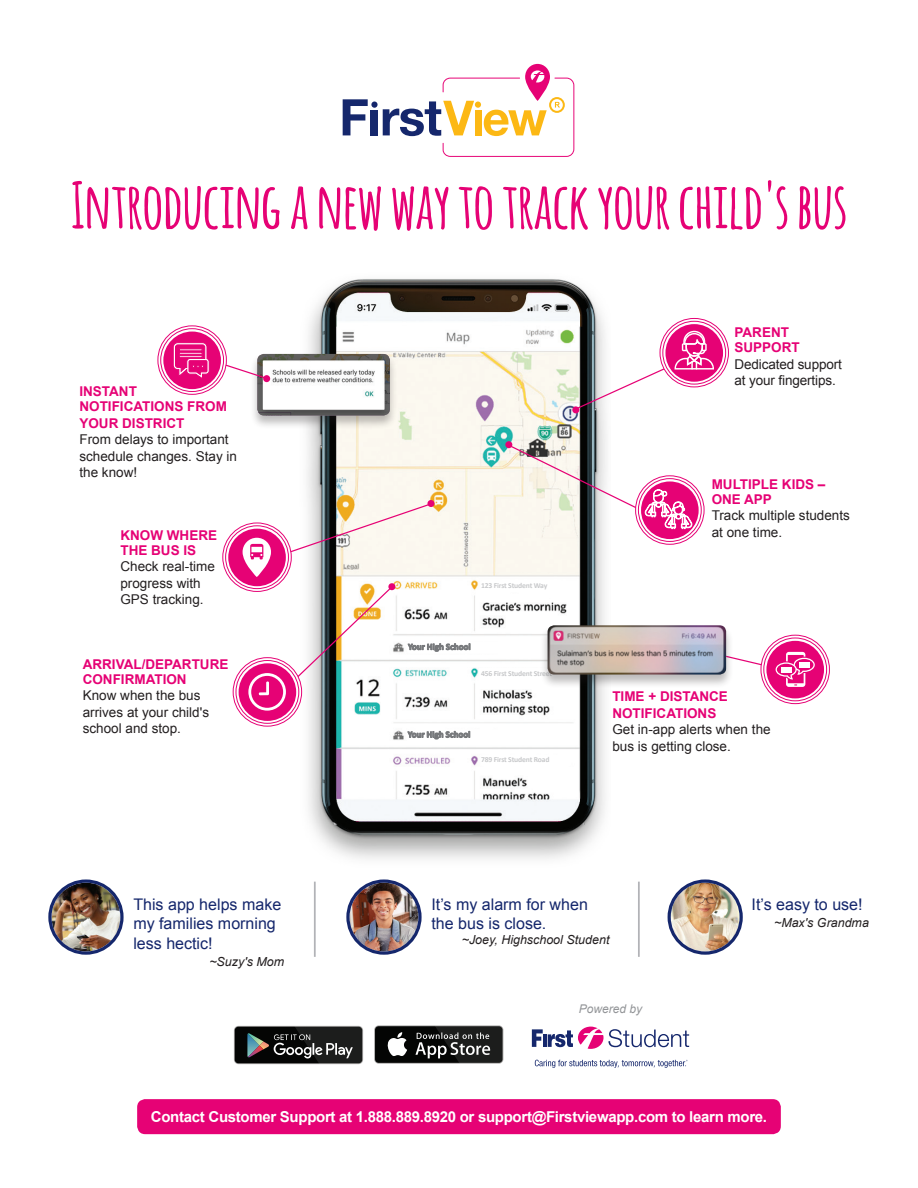
<style>
.page{position:relative;width:918px;height:1188px;background:#fff}
.page>*{position:absolute;margin:0;border:0;box-sizing:border-box;transform-origin:0 0}
.t1{font:700 63px "Amatic";letter-spacing:.01em;color:#e60275}
.t2{font:16.05px/19.4px "Arial";color:#15276c}
.t3{font:700 15px "Arial";letter-spacing:-.02em;color:#fff}
.t4{font:13.5px/16.5px "Arial";color:#231f20}
.t5{font:700 13.5px/15px "Arial";color:#e60275}
.t6{font:italic 12.45px "Arial";color:#231f20}
.t7{font:italic 12px "Arial";color:#939598}
.t8{font:700 7.65px "Calibri";letter-spacing:-.02em;color:#c7c8ca}
</style>
<div class="page">
<img style="left:296px;top:279px;width:311px;height:621px">
<svg style="left:277px;top:500px;width:158px;height:57px"></svg>
<svg style="left:572px;top:406px;width:8px;height:8px"></svg>
<svg style="left:233px;top:658px;width:69px;height:68px"></svg>
<svg style="left:236px;top:660px;width:63px;height:63px"></svg>
<div style="left:239px;top:663px;width:57px;height:58px;background:#e60275;border-radius:50%"></div>
<svg style="left:660px;top:318px;width:68px;height:69px"></svg>
<svg style="left:663px;top:321px;width:63px;height:63px"></svg>
<div style="left:665px;top:324px;width:58px;height:58px;background:#e60275;border-radius:50%"></div>
<svg style="left:636px;top:476px;width:68px;height:68px"></svg>
<svg style="left:638px;top:479px;width:63px;height:62px"></svg>
<div style="left:641px;top:481px;width:58px;height:58px;background:#e60275;border-radius:50%"></div>
<svg style="left:223px;top:523px;width:68px;height:68px"></svg>
<svg style="left:226px;top:526px;width:62px;height:63px"></svg>
<div style="left:225px;top:525px;width:64px;height:64px;border:1px solid #e60275;border-radius:50%"></div>
<div style="left:228px;top:529px;width:58px;height:57px;background:#e60275;border-radius:50%"></div>
<svg style="left:50px;top:881px;width:72px;height:72px"></svg>
<img style="left:52px;top:883px;width:68px;height:68px;border-radius:34px">
<div style="left:48px;top:879px;width:76px;height:76px;border:3px solid #15276c;border-radius:50%"></div>
<svg style="left:669px;top:881px;width:72px;height:72px"></svg>
<img style="left:671px;top:883px;width:69px;height:68px;border-radius:34px">
<div style="left:668px;top:879px;width:75px;height:76px;border:3px solid #15276c;border-radius:50%"></div>
<svg style="left:348px;top:881px;width:72px;height:72px"></svg>
<img style="left:350px;top:883px;width:68px;height:68px;border-radius:34px">
<div style="left:346px;top:879px;width:76px;height:76px;border:3px solid #15276c;border-radius:50%"></div>
<hr style="left:314px;top:882px;width:2px;height:75px;background:#b2b3b7">
<hr style="left:638px;top:882px;width:2px;height:75px;background:#b2b3b7">
<svg style="left:532px;top:1027px;width:157px;height:22px"></svg>
<svg style="left:535px;top:1060px;width:153px;height:8px"></svg>
<div style="left:235px;top:1027px;width:127px;height:36px;background:#040504;border-radius:4px"></div>
<svg style="left:247px;top:1026px;width:116px;height:38px"></svg>
<svg style="left:374px;top:1025px;width:129px;height:39px"></svg>
<div style="left:375px;top:1026px;width:128px;height:37px;background:#040504;border-radius:4px"></div>
<svg style="left:387px;top:1032px;width:20px;height:24px"></svg>
<svg style="left:415px;top:1025px;width:88px;height:39px"></svg>
<div style="left:249px;top:353px;width:148px;height:77px;background:#231f20;opacity:.3"></div>
<img style="left:257px;top:354px;width:133px;height:62px">
<svg style="left:158px;top:326px;width:68px;height:68px"></svg>
<svg style="left:161px;top:329px;width:63px;height:63px"></svg>
<div style="left:160px;top:328px;width:64px;height:64px;border:1px solid #e60275;border-radius:50%"></div>
<div style="left:163px;top:332px;width:58px;height:57px;background:#e60275;border-radius:50%"></div>
<svg style="left:761px;top:635px;width:68px;height:69px"></svg>
<div style="left:761px;top:635px;width:69px;height:69px;border:1px solid #e60275;border-radius:50%"></div>
<svg style="left:764px;top:638px;width:63px;height:63px"></svg>
<div style="left:763px;top:638px;width:64px;height:63px;border:1px solid #e60275;border-radius:50%"></div>
<div style="left:766px;top:641px;width:58px;height:57px;background:#e60275;border-radius:50%"></div>
<svg style="left:343px;top:99px;width:25px;height:36px"></svg>
<div style="left:371px;top:110px;width:7px;height:25px;background:#15276c"></div>
<svg style="left:371px;top:101px;width:7px;height:7px"></svg>
<svg style="left:383px;top:64px;width:191px;height:93px"></svg>
<svg style="left:572px;top:331px;width:142px;height:80px"></svg>
<svg style="left:505px;top:443px;width:187px;height:86px"></svg>
<svg style="left:734px;top:652px;width:81px;height:35px"></svg>
<svg style="left:243px;top:538px;width:28px;height:39px"></svg>
<svg style="left:248px;top:583px;width:148px;height:128px"></svg>
<svg style="left:173px;top:342px;width:97px;height:39px"></svg>
<hr style="left:179px;top:349px;width:23px;height:2px;background:#fff">
<div style="left:179px;top:352px;width:23px;height:2px;background:#fff;border:1px solid #e60275"></div>
<div style="left:179px;top:356px;width:23px;height:2px;background:#fff;border:1px solid #e60275"></div>
<div style="left:480px;top:580px;width:84px;height:12px;background:#fff;border-radius:5px"></div>
<div style="left:479px;top:668px;width:94px;height:12px;background:#fff"></div>
<div style="left:480px;top:754px;width:92px;height:13px;background:#fff;border-radius:5px"></div>
<div style="left:406px;top:729px;width:96px;height:14px;background:#fff;border-radius:4px"></div>
<svg style="left:408px;top:731px;width:62px;height:8px"></svg>
<div style="left:406px;top:641px;width:135px;height:13px;background:#fff;border-radius:5px"></div>
<svg style="left:408px;top:643px;width:62px;height:8px"></svg>
<div style="left:540px;top:624px;width:194px;height:65px;background:#231f20;opacity:.3"></div>
<img style="left:548px;top:625px;width:178px;height:50px">
<div style="left:137px;top:1099px;width:644px;height:35px;background:#e60275;border-radius:8px"></div>
<h1 class="t1" style="left:71px;top:160px;width:777px">Introducing a new way to track your child's bus</h1>
<p class="t5" style="left:79px;top:384px;width:149px">INSTANT<br>NOTIFICATIONS FROM</p>
<p class="t5" style="left:79px;top:416px;width:107px">YOUR DISTRICT</p>
<p class="t4" style="left:79px;top:431px;width:159px">From delays to important schedule changes. Stay in the know!</p>
<p class="t5" style="left:120px;top:528px;width:98px">KNOW WHERE<br>THE BUS IS</p>
<p class="t4" style="left:120px;top:559px;width:96px">Check real-time progress with<br>GPS tracking.</p>
<p class="t5" style="left:83px;top:657px;width:147px">ARRIVAL/DEPARTURE<br>CONFIRMATION</p>
<p class="t4" style="left:83px;top:688px;width:128px">Know when the bus arrives at your child's school and stop.</p>
<p class="t2" style="left:133px;top:895px;width:149px">This app helps make my families morning less hectic!</p>
<p class="t6" style="left:209px;top:953px;width:76px">~Suzy's Mom</p>
<p class="t5" style="left:735px;top:326px;width:67px">PARENT<br>SUPPORT</p>
<p class="t4" style="left:735px;top:356px;width:109px">Dedicated support at your fingertips.</p>
<p class="t8" style="left:481px;top:580px;width:68px">123 First Student Way</p>
<p class="t8" style="left:481px;top:668px;width:73px">456 First Student Street</p>
<p class="t8" style="left:481px;top:755px;width:70px">789 First Student Road</p>
<p class="t5" style="left:712px;top:477px;width:115px">MULTIPLE KIDS –<br>ONE APP</p>
<p class="t4" style="left:712px;top:507px;width:140px">Track multiple students at one time.</p>
<p class="t5" style="left:612px;top:689px;width:117px;line-height:16.5px">TIME + DISTANCE<br>NOTIFICATIONS</p>
<p class="t4" style="left:612px;top:721px;width:160px">Get in-app alerts when the bus is getting close.</p>
<p class="t2" style="left:431px;top:895px;width:158px">It’s my alarm for when the bus is close.</p>
<p class="t6" style="left:462px;top:931px;width:149px">~Joey, Highschool Student</p>
<p class="t7" style="left:579px;top:1001px;width:65px">Powered by</p>
<p class="t2" style="left:752px;top:895px;width:113px">It’s easy to use!</p>
<p class="t6" style="left:774px;top:915px;width:96px">~Max's Grandma</p>
<p class="t3" style="left:151px;top:1107px;width:618px">Contact Customer Support at 1.888.889.8920 or support@Firstviewapp.com to learn more.</p>
</div>
